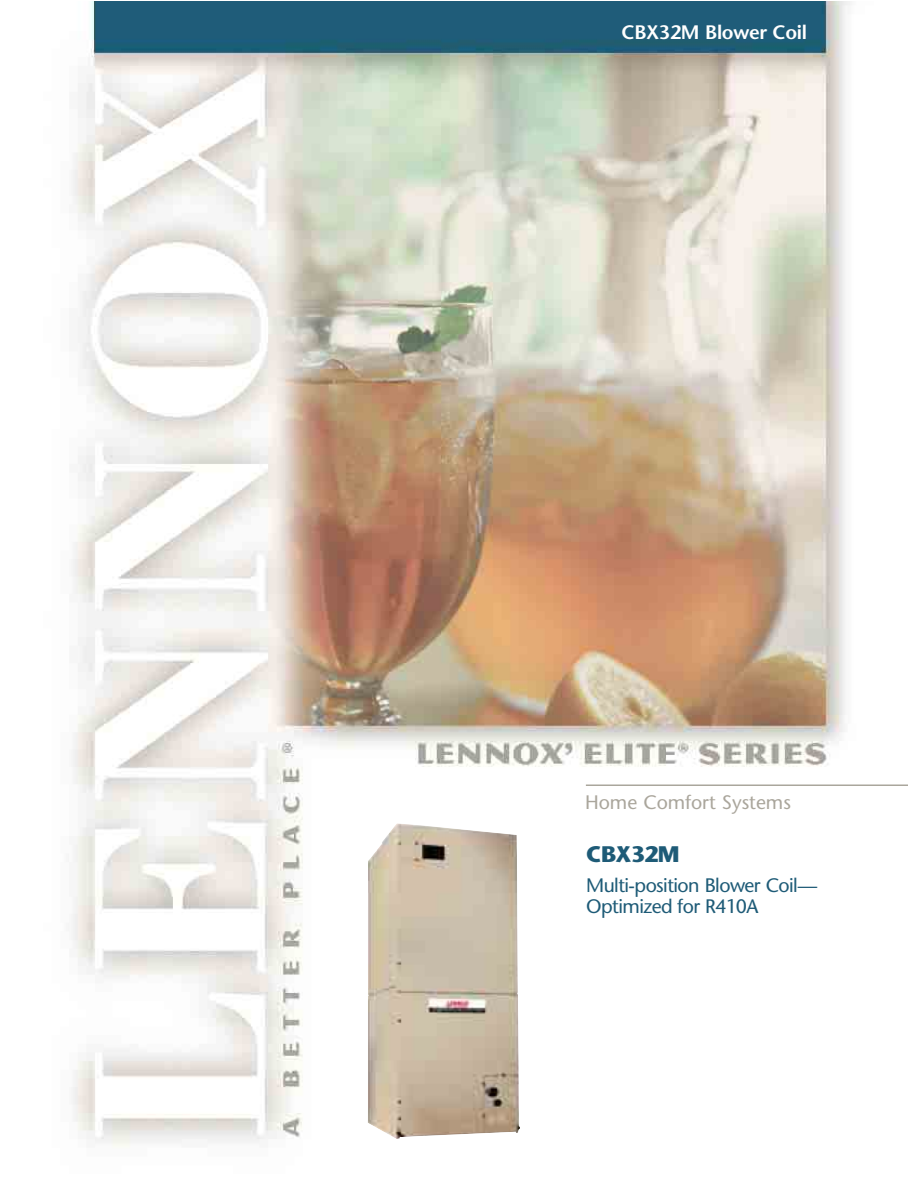
<style>
.page{position:relative;width:918px;height:1188px;background:#fff}
.page>*{position:absolute;margin:0;border:0;box-sizing:border-box;transform-origin:0 0}
.t1{font:700 22.5px "Stone Sans";letter-spacing:-.04em;color:#1e5b77}
.t2{font:19.5px/21px "Stone Sans";letter-spacing:-.03em;color:#1e5b77}
.t3{font:19.5px "Stone Sans";color:#aaa69c}
.t4{font:600 19.5px "Stone Sans";letter-spacing:-.015em;color:#fff}
</style>
<div class="page">
<img style="left:72px;top:2px;width:779px;height:1145px">
<img style="left:368px;top:823px;width:154px;height:316px">
<hr style="left:586px;top:784px;width:322px;height:2px;background:#aaa69c">
<p class="t4" style="left:622px;top:25px;width:187px">CBX32M Blower Coil</p>
<p class="t3" style="left:585px;top:795px;width:207px">Home Comfort Systems</p>
<p class="t1" style="left:586px;top:845px;width:95px">CBX32M</p>
<p class="t2" style="left:586px;top:876px;width:233px">Multi-position Blower Coil—<br>Optimized for R410A</p>
</div>
